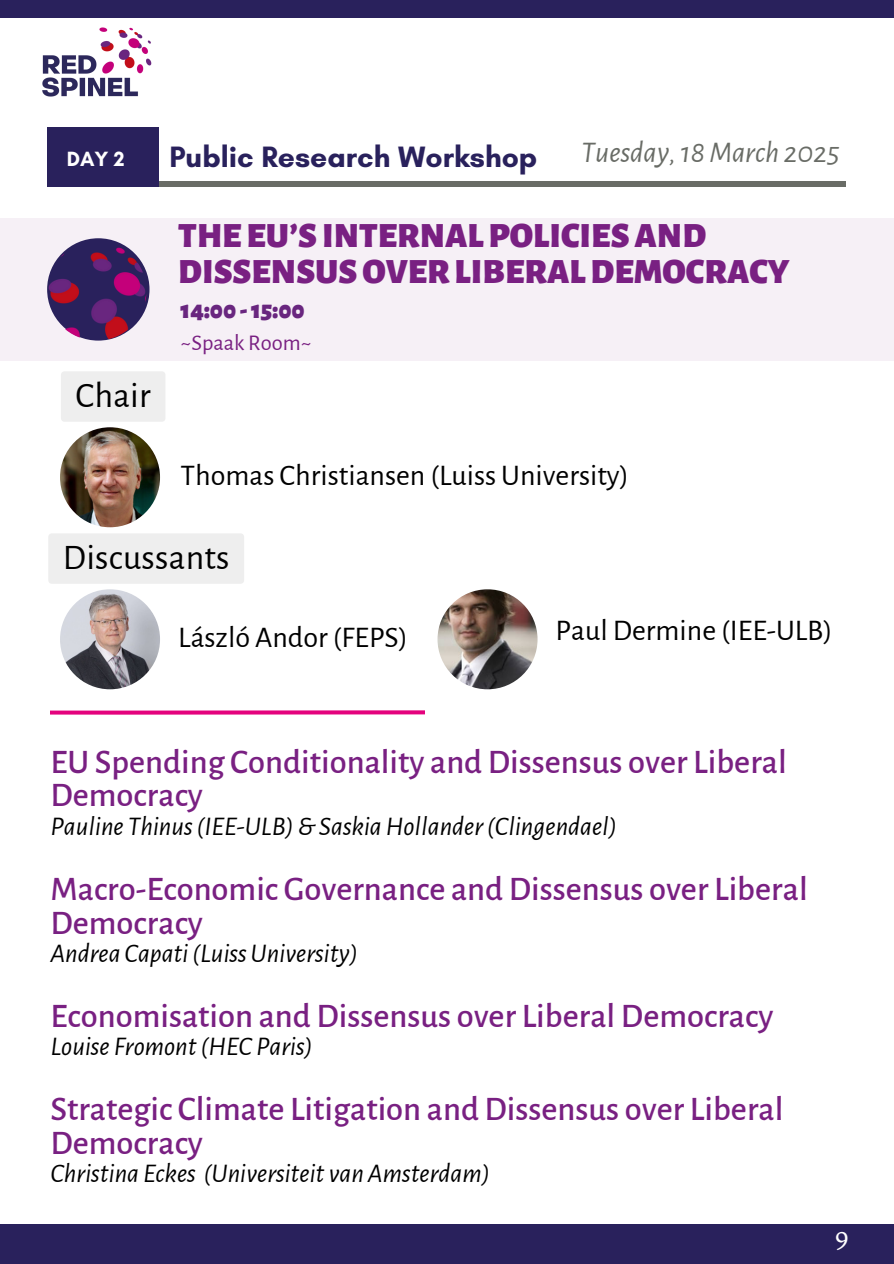
<style>
.page{position:relative;width:894px;height:1264px;background:#fff}
.page>*{position:absolute;margin:0;border:0;box-sizing:border-box;transform-origin:0 0}
.t1{font:36px "Alegreya Sans";letter-spacing:.005em;color:#000}
.t2{font:900 35.85px/36px "Alegreya Sans";color:#792082}
.t3{font:500 34.5px/33.8px "Alegreya Sans";color:#792082}
.t4{font:30px "Alegreya Sans";color:#000}
.t5{font:700 30px "Glacial Indifference";color:#29215c}
.t6{font:italic 30px "Alegreya Sans";color:#696c66}
.t7{font:30px "Alegreya";color:#fff}
.t8{font:italic 27px "Alegreya Sans";color:#000}
.t9{font:900 25.8px "Alegreya Sans";color:#69267f}
.t10{font:22.5px "Alegreya Sans";color:#792082}
.t11{font:700 21px "Glacial Indifference";color:#fff}
</style>
<div class="page">
<div style="left:0;top:0;width:893px;height:18px;background:#29215c"></div>
<img style="left:42px;top:27px;width:110px;height:70px">
<div style="left:47px;top:182px;width:798px;height:5px;background:#696c66"></div>
<div style="left:47px;top:128px;width:111px;height:59px;background:#29215c"></div>
<div style="left:0;top:218px;width:893px;height:142px;background:#f6f0f6"></div>
<svg style="left:47px;top:238px;width:102px;height:102px"></svg>
<img style="left:47px;top:241px;width:99px;height:99px;border-radius:50%">
<div style="left:61px;top:371px;width:104px;height:51px;background:#eee"></div>
<img style="left:60px;top:427px;width:100px;height:100px;border-radius:50%">
<svg style="left:50px;top:710px;width:374px;height:4px"></svg>
<div style="left:48px;top:533px;width:196px;height:50px;background:#eee"></div>
<img style="left:60px;top:589px;width:100px;height:100px;border-radius:50%">
<img style="left:437px;top:589px;width:100px;height:100px;border-radius:50%">
<div style="left:0;top:1223px;width:893px;height:40px;background:#29215c"></div>
<p class="t11" style="left:67px;top:146px;width:59px">DAY 2</p>
<h5 class="t1" style="left:75px;top:378px;width:77px">Chair</h5>
<h3 class="t5" style="left:169px;top:138px;width:369px">Public Research Workshop</h3>
<h2 class="t6" style="left:581px;top:138px;width:260px">Tuesday,18March 2025</h2>
<h6 class="t2" style="left:178px;top:218px;width:612px">THEEU’S INTERNALPOLICIESAND<br>DISSENSUSOVERLIBERALDEMOCRACY</h6>
<h1 class="t9" style="left:180px;top:297px;width:126px">14:00 -15:00</h1>
<p class="t10" style="left:180px;top:332px;width:132px">~Spaak Room~</p>
<p class="t4" style="left:180px;top:460px;width:450px">Thomas Christiansen (Luiss University)</p>
<p class="t1" style="left:63px;top:540px;width:168px">Discussants</p>
<h4 class="t4" style="left:178px;top:622px;width:231px">László Andor (FEPS)</h4>
<p class="t4" style="left:555px;top:616px;width:278px">Paul Dermine (IEE-ULB)</p>
<p class="t3" style="left:50px;top:745px;width:737px">EU Spending Conditionality and Dissensus over Liberal<br>Democracy</p>
<p class="t8" style="left:50px;top:813px;width:568px">Pauline Thinus(IEE-ULB)&amp;SaskiaHollander(Clingendael)</p>
<h4 class="t3" style="left:50px;top:872px;width:758px">Macro-Economic Governance and Dissensus over Liberal<br>Democracy</h4>
<h4 class="t8" style="left:50px;top:940px;width:309px">Andrea Capati (LuissUniversity)</h4>
<p class="t3" style="left:50px;top:999px;width:724px">Economisation and Dissensus over Liberal Democracy</p>
<p class="t8" style="left:50px;top:1033px;width:264px">Louise Fromont(HEC Paris)</p>
<p class="t3" style="left:50px;top:1093px;width:734px">Strategic Climate Litigation and Dissensus over Liberal<br>Democracy</p>
<p class="t8" style="left:50px;top:1160px;width:441px">Christina Eckes (Universiteit van Amsterdam)</p>
<p class="t7" style="left:835px;top:1216px;width:15px">9</p>
</div>
